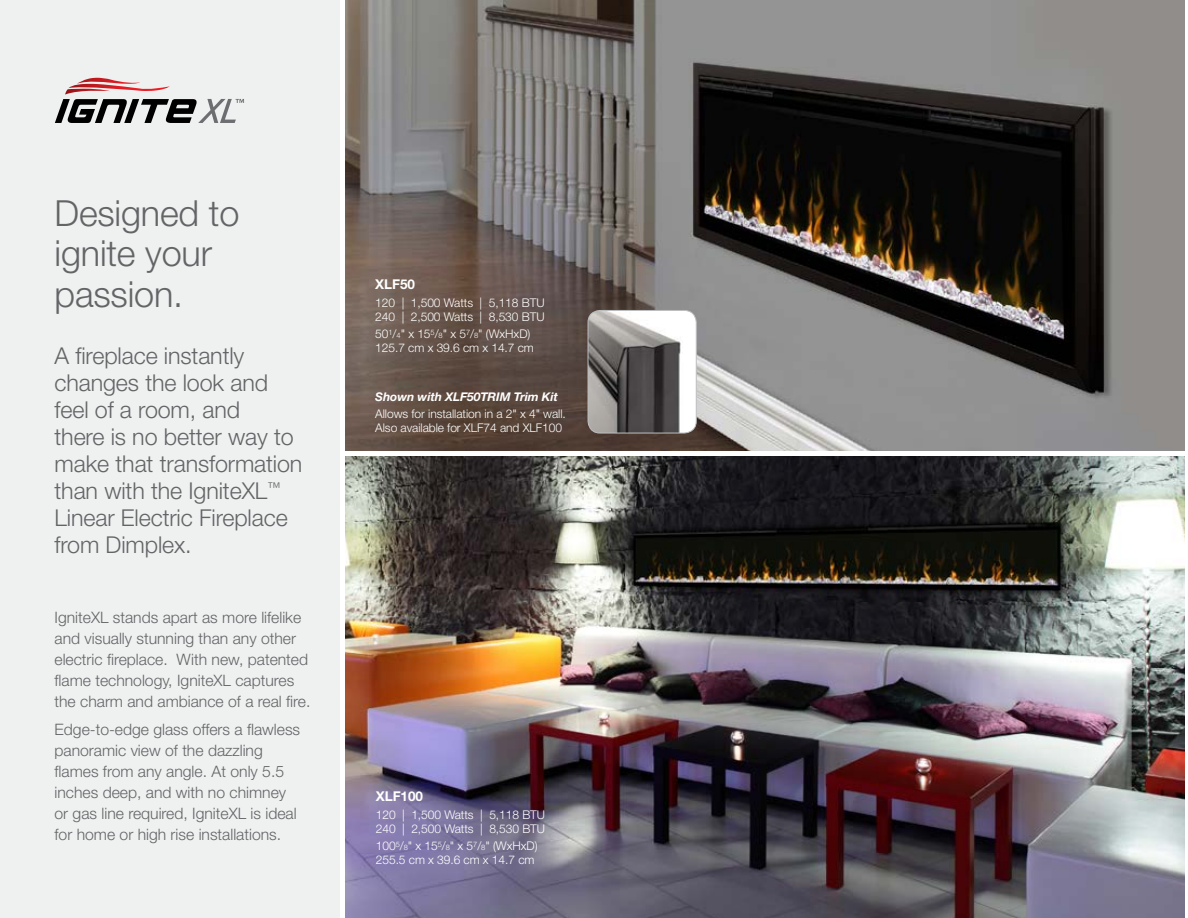
<style>
.page{position:relative;width:1188px;height:918px;background:#fff}
.page>*{position:absolute;margin:0;border:0;box-sizing:border-box;transform-origin:0 0}
.t1{font:300 36px/40.5px "Helvetica Neue LT Std";letter-spacing:-.005em;color:#636466}
.t2{font:300 23.25px/27px "Helvetica Neue LT Std";letter-spacing:-.005em;color:#636466}
.t3{font:300 15.75px/21px "Helvetica Neue LT Std";color:#636466}
.t4{font:700 13.5px "Helvetica Neue LT Std";letter-spacing:-.005em;color:#fff}
.t5{font:300 12px/13.5px "Helvetica Neue LT Std";letter-spacing:-.005em;color:#fff}
.t6{font:italic 700 12px "Helvetica Neue LT Std";letter-spacing:-.005em;color:#fff}
.s1{font-size:7.5px}
</style>
<div class="page">
<div style="left:0;top:0;width:339px;height:918px;background:#eff0f0"></div>
<img style="left:346px;top:0;width:839px;height:450px">
<img style="left:346px;top:457px;width:839px;height:461px">
<svg style="left:55px;top:78px;width:189px;height:45px"></svg>
<img style="left:588px;top:310px;width:108px;height:123px">
<div style="left:588px;top:310px;width:109px;height:124px;border:1px solid #bcbec0;border-radius:12px"></div>
<h1 class="t1" style="left:55px;top:192px;width:186px">Designed to ignite your passion.</h1>
<h2 class="t2" style="left:55px;top:342px;width:249px">A fireplace instantly changes the look and feel of a room, and<br>there is no better way to make that transformation than with the IgniteXL<sup>™<br></sup>Linear Electric Fireplace from Dimplex.</h2>
<p class="t3" style="left:55px;top:607px;width:257px">IgniteXL stands apart as more lifelike and visually stunning than any other electric fireplace. With new, patented flame technology, IgniteXL captures the charm and ambiance of a real fire.</p>
<p class="t3" style="left:55px;top:718px;width:247px">Edge-to-edge glass offers a flawless panoramic view of the dazzling flames from any angle. At only 5.5 inches deep, and with no chimney or gas line required, IgniteXL is ideal for home or high rise installations.</p>
<p class="t4" style="left:375px;top:276px;width:41px">XLF50</p>
<p class="t5" style="left:375px;top:296px;width:171px">120 | 1,500 Watts | 5,118 BTU<br>240 | 2,500 Watts | 8,530 BTU</p>
<p class="t5" style="left:375px;top:327px;width:160px">50<sup>1</sup>/<span class="s1">4</span>" x 15<sup>5</sup>/<span class="s1">8</span>" x 5<sup>7</sup>/<span class="s1">8</span>" (WxHxD)<br>125.7 cm x 39.6 cm x 14.7 cm</p>
<p class="t6" style="left:375px;top:389px;width:184px">Shown with XLF50TRIM Trim Kit</p>
<p class="t5" style="left:375px;top:407px;width:192px">Allows for installation in a 2" x 4" wall.<br>Also available for XLF74 and XLF100</p>
<p class="t4" style="left:376px;top:788px;width:49px">XLF100</p>
<p class="t5" style="left:376px;top:808px;width:171px">120 | 1,500 Watts | 5,118 BTU<br>240 | 2,500 Watts | 8,530 BTU</p>
<p class="t5" style="left:376px;top:839px;width:163px">100<sup>5</sup>/<span class="s1">8</span>" x 15<sup>5</sup>/<span class="s1">8</span>" x 5<sup>7</sup>/<span class="s1">8</span>" (WxHxD)<br>255.5 cm x 39.6 cm x 14.7 cm</p>
</div>
